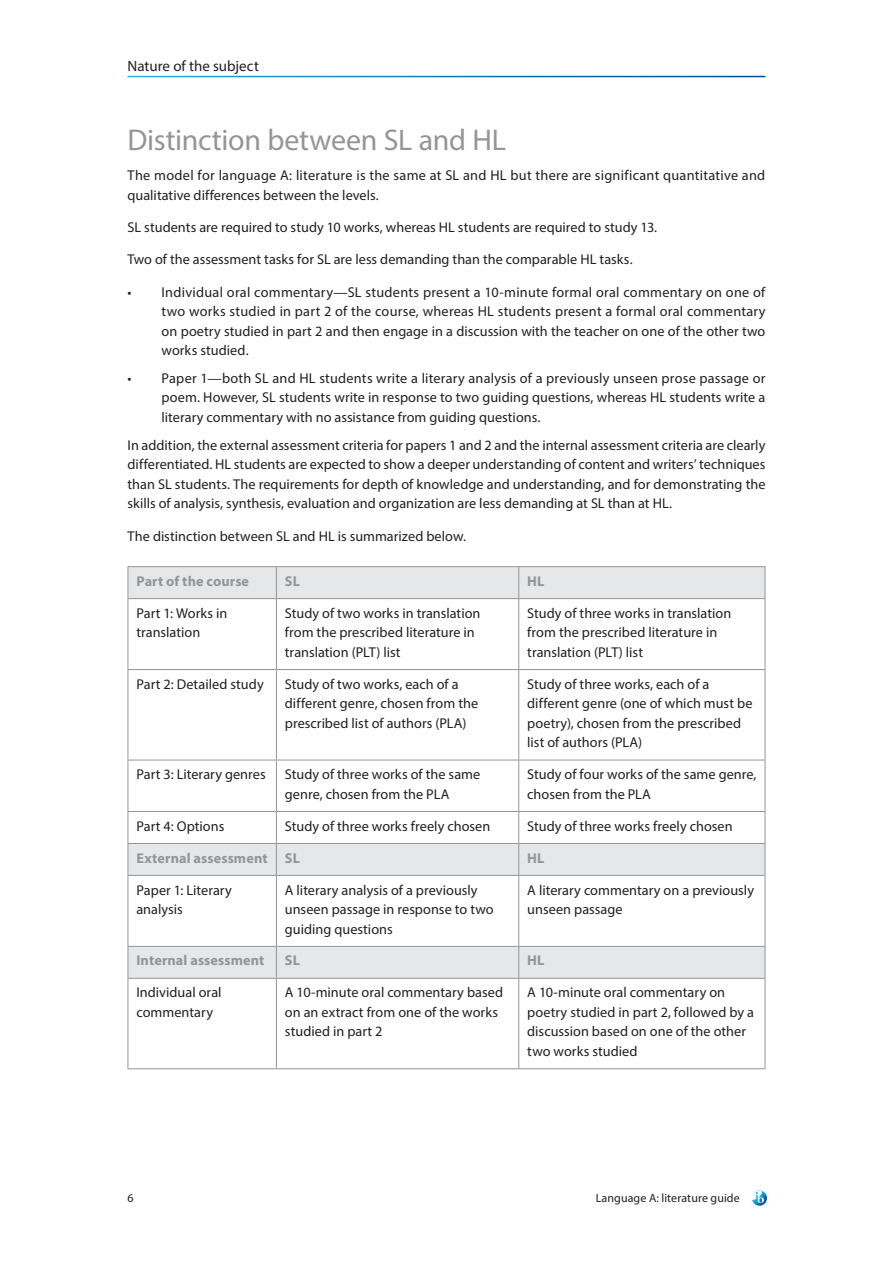
<style>
.page{position:relative;width:893px;height:1263px;background:#fff}
.page>*{position:absolute;margin:0;border:0;box-sizing:border-box;transform-origin:0 0}
.t1{font:30px "Myriad Pro";letter-spacing:-.01em;color:#939598}
.t2{font:15px "Myriad Pro";color:#231f20}
.t3{font:14.25px/19.5px "Myriad Pro";letter-spacing:.005em;color:#231f20}
.t4{font:700 14.25px "Myriad Pro";letter-spacing:.01em;color:#939598}
.t5{font:12px "Myriad Pro";letter-spacing:.005em;color:#231f20}
</style>
<div class="page">
<svg style="left:752px;top:1190px;width:15px;height:16px"></svg>
<svg style="left:129px;top:567px;width:636px;height:411px"></svg>
<hr style="left:128px;top:566px;width:148px;height:1px;background:#939598">
<hr style="left:128px;top:567px;width:1px;height:31px;background:#939598">
<hr style="left:276px;top:566px;width:243px;height:1px;background:#939598">
<hr style="left:276px;top:567px;width:1px;height:31px;background:#939598">
<hr style="left:519px;top:566px;width:246px;height:1px;background:#939598">
<hr style="left:518px;top:567px;width:1px;height:31px;background:#939598">
<hr style="left:765px;top:567px;width:1px;height:31px;background:#939598">
<hr style="left:128px;top:598px;width:148px;height:1px;background:#939598">
<hr style="left:128px;top:599px;width:1px;height:70px;background:#939598">
<hr style="left:276px;top:598px;width:243px;height:1px;background:#939598">
<hr style="left:276px;top:599px;width:1px;height:70px;background:#939598">
<hr style="left:519px;top:598px;width:246px;height:1px;background:#939598">
<hr style="left:518px;top:599px;width:1px;height:70px;background:#939598">
<hr style="left:765px;top:599px;width:1px;height:70px;background:#939598">
<hr style="left:128px;top:669px;width:148px;height:1px;background:#939598">
<hr style="left:128px;top:670px;width:1px;height:90px;background:#939598">
<hr style="left:276px;top:669px;width:243px;height:1px;background:#939598">
<hr style="left:276px;top:670px;width:1px;height:90px;background:#939598">
<hr style="left:519px;top:669px;width:246px;height:1px;background:#939598">
<hr style="left:518px;top:670px;width:1px;height:90px;background:#939598">
<hr style="left:765px;top:670px;width:1px;height:90px;background:#939598">
<hr style="left:128px;top:760px;width:148px;height:1px;background:#939598">
<hr style="left:128px;top:760px;width:1px;height:51px;background:#939598">
<hr style="left:276px;top:760px;width:243px;height:1px;background:#939598">
<hr style="left:276px;top:760px;width:1px;height:51px;background:#939598">
<hr style="left:519px;top:760px;width:246px;height:1px;background:#939598">
<hr style="left:518px;top:760px;width:1px;height:51px;background:#939598">
<hr style="left:765px;top:760px;width:1px;height:51px;background:#939598">
<hr style="left:128px;top:811px;width:148px;height:1px;background:#939598">
<hr style="left:128px;top:812px;width:1px;height:31px;background:#939598">
<hr style="left:276px;top:811px;width:243px;height:1px;background:#939598">
<hr style="left:276px;top:812px;width:1px;height:31px;background:#939598">
<hr style="left:519px;top:811px;width:246px;height:1px;background:#939598">
<hr style="left:518px;top:812px;width:1px;height:31px;background:#939598">
<hr style="left:765px;top:812px;width:1px;height:31px;background:#939598">
<hr style="left:128px;top:843px;width:148px;height:1px;background:#939598">
<hr style="left:128px;top:844px;width:1px;height:31px;background:#939598">
<hr style="left:276px;top:843px;width:243px;height:1px;background:#939598">
<hr style="left:276px;top:844px;width:1px;height:31px;background:#939598">
<hr style="left:519px;top:843px;width:246px;height:1px;background:#939598">
<hr style="left:518px;top:844px;width:1px;height:31px;background:#939598">
<hr style="left:765px;top:844px;width:1px;height:31px;background:#939598">
<hr style="left:128px;top:875px;width:148px;height:1px;background:#939598">
<hr style="left:128px;top:876px;width:1px;height:70px;background:#939598">
<hr style="left:276px;top:875px;width:243px;height:1px;background:#939598">
<hr style="left:276px;top:876px;width:1px;height:70px;background:#939598">
<hr style="left:519px;top:875px;width:246px;height:1px;background:#939598">
<hr style="left:518px;top:876px;width:1px;height:70px;background:#939598">
<hr style="left:765px;top:876px;width:1px;height:70px;background:#939598">
<hr style="left:128px;top:946px;width:148px;height:1px;background:#939598">
<hr style="left:128px;top:947px;width:1px;height:31px;background:#939598">
<hr style="left:276px;top:946px;width:243px;height:1px;background:#939598">
<hr style="left:276px;top:947px;width:1px;height:31px;background:#939598">
<hr style="left:519px;top:946px;width:246px;height:1px;background:#939598">
<hr style="left:518px;top:947px;width:1px;height:31px;background:#939598">
<hr style="left:765px;top:947px;width:1px;height:31px;background:#939598">
<hr style="left:128px;top:978px;width:148px;height:1px;background:#939598">
<hr style="left:128px;top:979px;width:1px;height:89px;background:#939598">
<hr style="left:276px;top:978px;width:243px;height:1px;background:#939598">
<hr style="left:276px;top:979px;width:1px;height:89px;background:#939598">
<hr style="left:519px;top:978px;width:246px;height:1px;background:#939598">
<hr style="left:518px;top:979px;width:1px;height:89px;background:#939598">
<hr style="left:765px;top:979px;width:1px;height:89px;background:#939598">
<hr style="left:128px;top:1068px;width:148px;height:1px;background:#939598">
<hr style="left:276px;top:1068px;width:243px;height:1px;background:#939598">
<hr style="left:519px;top:1068px;width:246px;height:1px;background:#939598">
<p class="t2" style="left:128px;top:57px;width:133px">Nature of the subject</p>
<h1 class="t1" style="left:128px;top:121px;width:380px">Distinction between SL and HL</h1>
<p class="t3" style="left:128px;top:165px;width:639px">The model for language A: literature is the same at SL and HL but there are significant quantitative and qualitative differences between the levels.</p>
<p class="t3" style="left:128px;top:217px;width:531px">SL students are required to study 10 works, whereas HL students are required to study 13.</p>
<p class="t3" style="left:128px;top:249px;width:507px">Two of the assessment tasks for SL are less demanding than the comparable HL tasks.</p>
<p class="t3" style="left:162px;top:282px;width:605px;text-align:justify;text-indent:-34px">• Individual oral commentary—SL students present a 10-minute formal oral commentary on one of two works studied in part 2 of the course, whereas HL students present a formal oral commentary on poetry studied in part 2 and then engage in a discussion with the teacher on one of the other two works studied.</p>
<p class="t3" style="left:162px;top:368px;width:605px;text-align:justify;text-indent:-34px">• Paper 1—both SL and HL students write a literary analysis of a previously unseen prose passage or poem. However, SL students write in response to two guiding questions, whereas HL students write a literary commentary with no assistance from guiding questions.</p>
<p class="t3" style="left:128px;top:435px;width:639px;text-align:justify">In addition, the external assessment criteria for papers 1 and 2 and the internal assessment criteria are clearly differentiated. HL students are expected to show a deeper understanding of content and writers’ techniques than SL students. The requirements for depth of knowledge and understanding, and for demonstrating the skills of analysis, synthesis, evaluation and organization are less demanding at SL than at HL.</p>
<p class="t3" style="left:128px;top:526px;width:340px">The distinction between SL and HL is summarized below.</p>
<p class="t4" style="left:136px;top:572px;width:114px">Part of the course</p>
<p class="t4" style="left:285px;top:572px;width:17px">SL</p>
<p class="t4" style="left:527px;top:572px;width:19px">HL</p>
<p class="t3" style="left:136px;top:603px;width:93px">Part 1: Works in translation</p>
<p class="t3" style="left:285px;top:603px;width:197px">Study of two works in translation from the prescribed literature in translation (PLT) list</p>
<p class="t3" style="left:527px;top:603px;width:205px">Study of three works in translation from the prescribed literature in translation (PLT) list</p>
<p class="t3" style="left:136px;top:674px;width:129px">Part 2: Detailed study</p>
<p class="t3" style="left:285px;top:674px;width:195px">Study of two works, each of a different genre, chosen from the prescribed list of authors (PLA)</p>
<p class="t3" style="left:527px;top:674px;width:227px">Study of three works, each of a different genre (one of which must be poetry), chosen from the prescribed list of authors (PLA)</p>
<p class="t3" style="left:136px;top:764px;width:131px">Part 3: Literary genres</p>
<p class="t3" style="left:285px;top:764px;width:197px">Study of three works of the same genre, chosen from the PLA</p>
<p class="t3" style="left:527px;top:764px;width:231px">Study of four works of the same genre, chosen from the PLA</p>
<p class="t3" style="left:136px;top:816px;width:89px">Part 4: Options</p>
<p class="t3" style="left:285px;top:816px;width:207px">Study of three works freely chosen</p>
<p class="t3" style="left:527px;top:816px;width:207px">Study of three works freely chosen</p>
<p class="t4" style="left:136px;top:848px;width:165px">External assessment SL</p>
<p class="t4" style="left:527px;top:848px;width:19px">HL</p>
<p class="t3" style="left:136px;top:880px;width:97px">Paper 1: Literary analysis</p>
<p class="t3" style="left:285px;top:880px;width:210px">A literary analysis of a previously unseen passage in response to two guiding questions</p>
<p class="t3" style="left:527px;top:880px;width:228px">A literary commentary on a previously unseen passage</p>
<p class="t4" style="left:136px;top:951px;width:130px">Internal assessment</p>
<p class="t4" style="left:285px;top:951px;width:17px">SL</p>
<p class="t4" style="left:527px;top:951px;width:19px">HL</p>
<p class="t3" style="left:136px;top:983px;width:87px">Individual oral commentary</p>
<p class="t3" style="left:285px;top:983px;width:220px">A 10-minute oral commentary based on an extract from one of the works studied in part 2</p>
<p class="t3" style="left:527px;top:983px;width:228px">A 10-minute oral commentary on poetry studied in part 2, followed by a discussion based on one of the other two works studied</p>
<p class="t5" style="left:128px;top:1190px;width:8px">6</p>
<p class="t5" style="left:596px;top:1190px;width:146px">Language A: literature guide</p>
</div>
